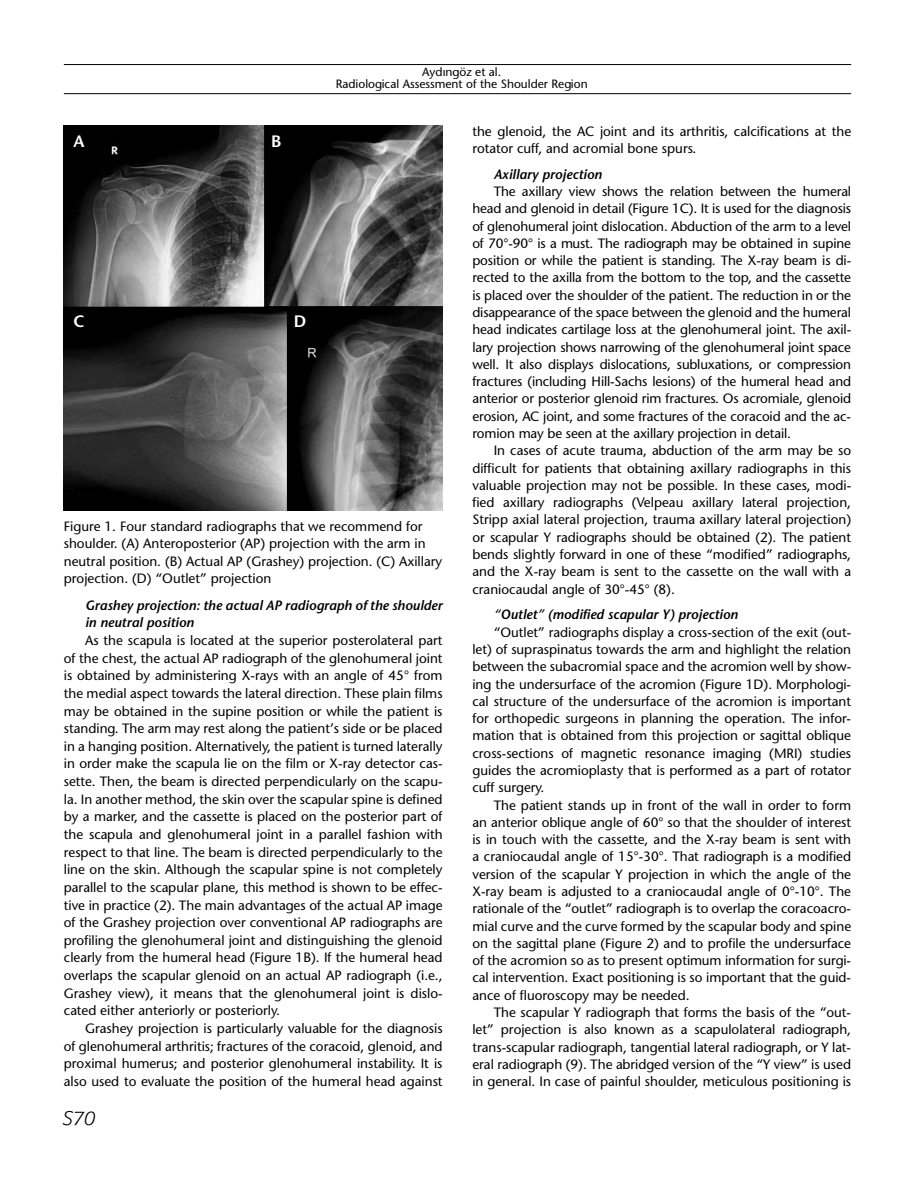
<style>
.page{position:relative;width:915px;height:1191px;background:#fff}
.page>*{position:absolute;margin:0;border:0;box-sizing:border-box;transform-origin:0 0}
.t1{font:19.5px "Formata Light Ita Tr";color:#000}
.t2{font:700 16.5px "Stone Sans";color:#fff}
.t3{font:13.5px/17.2px "Stone Sans Normal Tr";color:#000;text-align:justify}
.t4{font:13.5px/17.7px "Stone Sans Bold Ita Tr";color:#000}
.t5{font:12px/12px "Stone Sans Normal Tr";color:#000;text-align:center}
</style>
<div class="page">
<hr style="left:64px;top:93px;width:786px;height:1px;background:#000">
<hr style="left:64px;top:64px;width:786px;height:1px;background:#000">
<img style="left:64px;top:126px;width:378px;height:384px">
<p class="t5" style="left:335px;top:66px;width:253px">Aydıngöz et al.<br>Radiological Assessment of the Shoulder Region</p>
<p class="t2" style="left:73px;top:131px;width:13px">A</p>
<p class="t2" style="left:73px;top:310px;width:13px">C</p>
<p class="t2" style="left:271px;top:131px;width:12px">B</p>
<p class="t2" style="left:293px;top:310px;width:14px">D</p>
<p class="t3" style="left:64px;top:517px;width:380px;text-align:left">Figure 1. Four standard radiographs that we recommend for shoulder. (A) Anteroposterior (AP) projection with the arm in neutral position. (B) Actual AP (Grashey) projection. (C) Axillary projection. (D) “Outlet” projection</p>
<p class="t4" style="left:85px;top:596px;width:359px">Grashey projection: the actual AP radiograph of the shoulder in neutral position</p>
<p class="t3" style="left:64px;top:631px;width:380px;line-height:17.7px;text-indent:21px">As the scapula is located at the superior posterolateral part of the chest, the actual AP radiograph of the glenohumeral joint is obtained by administering X-rays with an angle of 45° from the medial aspect towards the lateral direction. These plain films may be obtained in the supine position or while the patient is standing. The arm may rest along the patient’s side or be placed in a hanging position. Alternatively, the patient is turned laterally in order make the scapula lie on the film or X-ray detector cas&shy;sette. Then, the beam is directed perpendicularly on the scapu&shy;la. In another method, the skin over the scapular spine is defined by a marker, and the cassette is placed on the posterior part of the scapula and glenohumeral joint in a parallel fashion with respect to that line. The beam is directed perpendicularly to the line on the skin. Although the scapular spine is not completely parallel to the scapular plane, this method is shown to be effec&shy;tive in practice (2). The main advantages of the actual AP image of the Grashey projection over conventional AP radiographs are profiling the glenohumeral joint and distinguishing the glenoid clearly from the humeral head (Figure 1B). If the humeral head overlaps the scapular glenoid on an actual AP radiograph (i.e., Grashey view), it means that the glenohumeral joint is dislo&shy;cated either anteriorly or posteriorly.</p>
<p class="t3" style="left:64px;top:1019px;width:380px;line-height:17.7px;text-indent:21px">Grashey projection is particularly valuable for the diagnosis of glenohumeral arthritis; fractures of the coracoid, glenoid, and proximal humerus; and posterior glenohumeral instability. It is also used to evaluate the position of the humeral head against</p>
<h1 class="t1" style="left:63px;top:1106px;width:34px">S70</h1>
<p class="t3" style="left:472px;top:122px;width:380px">the glenoid, the AC joint and its arthritis, calcifications at the rotator cuff, and acromial bone spurs.</p>
<p class="t4" style="left:493px;top:165px;width:110px">Axillary projection</p>
<p class="t3" style="left:472px;top:182px;width:380px;text-indent:21px">The axillary view shows the relation between the humeral head and glenoid in detail (Figure 1C). It is used for the diagnosis of glenohumeral joint dislocation. Abduction of the arm to a level of 70°-90° is a must. The radiograph may be obtained in supine position or while the patient is standing. The X-ray beam is di&shy;rected to the axilla from the bottom to the top, and the cassette is placed over the shoulder of the patient. The reduction in or the disappearance of the space between the glenoid and the humeral head indicates cartilage loss at the glenohumeral joint. The axil&shy;lary projection shows narrowing of the glenohumeral joint space well. It also displays dislocations, subluxations, or compression fractures (including Hill-Sachs lesions) of the humeral head and anterior or posterior glenoid rim fractures. Os acromiale, glenoid erosion, AC joint, and some fractures of the coracoid and the ac&shy;romion may be seen at the axillary projection in detail.</p>
<p class="t3" style="left:472px;top:442px;width:380px;text-indent:21px">In cases of acute trauma, abduction of the arm may be so difficult for patients that obtaining axillary radiographs in this valuable projection may not be possible. In these cases, modi&shy;fied axillary radiographs (Velpeau axillary lateral projection, Stripp axial lateral projection, trauma axillary lateral projection) or scapular Y radiographs should be obtained (2). The patient bends slightly forward in one of these “modified” radiographs, and the X-ray beam is sent to the cassette on the wall with a craniocaudal angle of 30°-45° (8).</p>
<p class="t4" style="left:493px;top:605px;width:246px">“Outlet” (modified scapular Y) projection</p>
<p class="t3" style="left:472px;top:623px;width:380px;text-indent:21px">“Outlet” radiographs display a cross-section of the exit (out&shy;let) of supraspinatus towards the arm and highlight the relation between the subacromial space and the acromion well by show&shy;ing the undersurface of the acromion (Figure 1D). Morphologi&shy;cal structure of the undersurface of the acromion is important for orthopedic surgeons in planning the operation. The infor&shy;mation that is obtained from this projection or sagittal oblique cross-sections of magnetic resonance imaging (MRI) studies guides the acromioplasty that is performed as a part of rotator cuff surgery.</p>
<p class="t3" style="left:472px;top:796px;width:380px;text-indent:21px">The patient stands up in front of the wall in order to form an anterior oblique angle of 60° so that the shoulder of interest is in touch with the cassette, and the X-ray beam is sent with a craniocaudal angle of 15°-30°. That radiograph is a modified version of the scapular Y projection in which the angle of the X-ray beam is adjusted to a craniocaudal angle of 0°-10°. The rationale of the “outlet” radiograph is to overlap the coracoacro&shy;mial curve and the curve formed by the scapular body and spine on the sagittal plane (Figure 2) and to profile the undersurface of the acromion so as to present optimum information for surgi&shy;cal intervention. Exact positioning is so important that the guid&shy;ance of fluoroscopy may be needed.</p>
<p class="t3" style="left:472px;top:1003px;width:380px;text-indent:21px">The scapular Y radiograph that forms the basis of the “out&shy;let” projection is also known as a scapulolateral radiograph, trans-scapular radiograph, tangential lateral radiograph, or Y lat&shy;eral radiograph (9). The abridged version of the “Y view” is used in general. In case of painful shoulder, meticulous positioning is</p>
</div>
